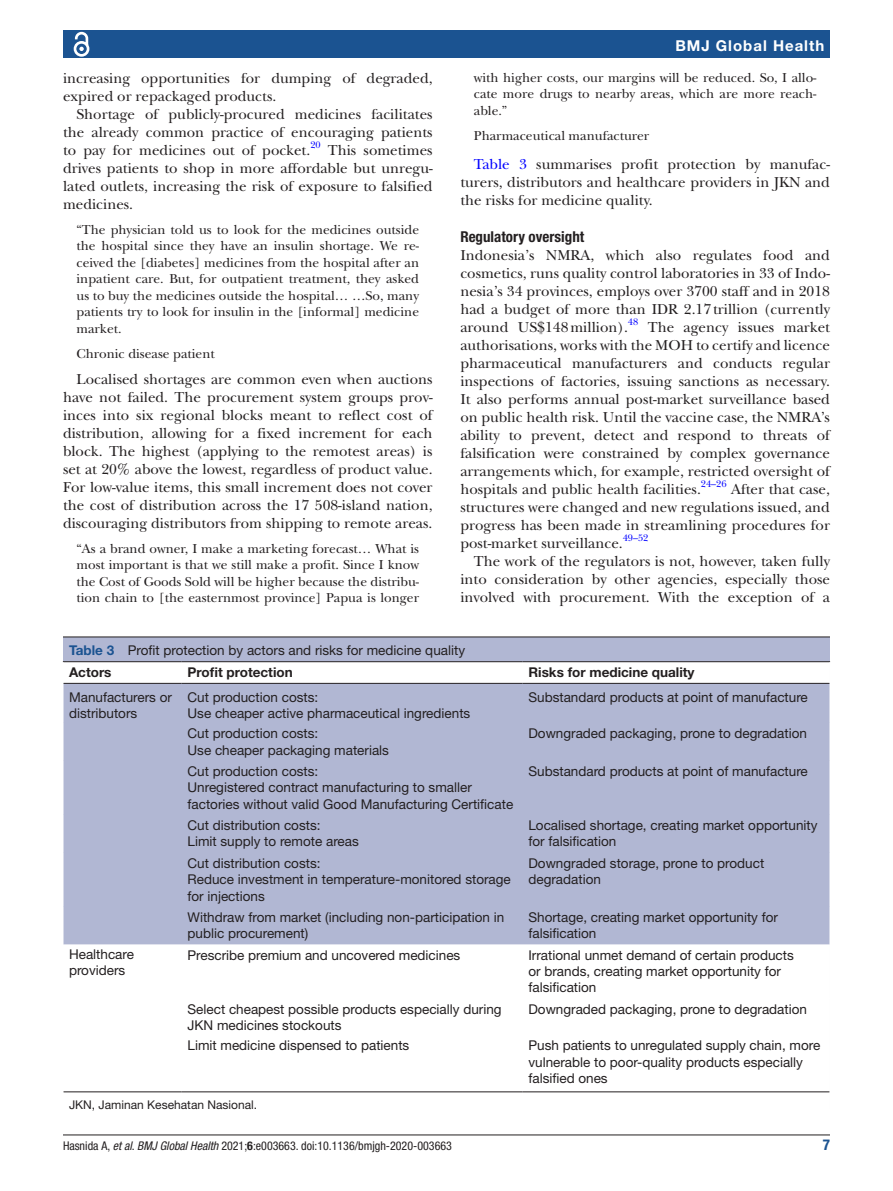
<style>
.page{position:relative;width:893px;height:1191px;background:#fff}
.page>*{position:absolute;margin:0;border:0;box-sizing:border-box;transform-origin:0 0}
.t1{font:15px/18px "New Baskerville";color:#231f20;text-align:justify}
.t2{font:700 condensed 15px "Helvetica Neue LT Std";color:#231f20}
.t3{font:700 15px "Helvetica Neue LT Std";letter-spacing:.065em;color:#fff}
.t4{font:700 condensed 15px "Helvetica Neue LT Std";color:#1b5391}
.t5{font:13.5px/16.2px "Helvetica Neue LT Std";color:#231f20}
.t6{font:13.5px/16.5px "New Baskerville";color:#231f20;text-align:justify}
.t7{font:700 13.5px "Helvetica Neue LT Std";color:#231f20}
.t8{font:condensed 12px "Helvetica Neue LT Std";color:#231f20}
.t9{font:12px "Helvetica Neue LT Std";color:#231f20}
.t10{font:9.9px "New Baskerville";color:#00f}
.s1{color:#00f}
.s2{font-weight:700;color:#1b5391}
.s3{font-weight:700}
.s4{font-style:italic}
</style>
<div class="page">
<hr style="left:63px;top:1134px;width:767px;height:1px;background:#231f20">
<div style="left:63px;top:31px;width:767px;height:27px;background:#1b5391"></div>
<svg style="left:73px;top:31px;width:17px;height:26px"></svg>
<div style="left:63px;top:637px;width:767px;height:472px;background:#b1b7d3"></div>
<hr style="left:63px;top:636px;width:767px;height:1px;background:#231f20">
<svg style="left:64px;top:661px;width:766px;height:448px"></svg>
<hr style="left:63px;top:661px;width:118px;height:1px;background:#231f20">
<hr style="left:63px;top:683px;width:119px;height:1px;background:#231f20">
<hr style="left:182px;top:661px;width:340px;height:1px;background:#231f20">
<hr style="left:182px;top:683px;width:340px;height:1px;background:#231f20">
<hr style="left:522px;top:661px;width:308px;height:1px;background:#231f20">
<hr style="left:522px;top:683px;width:308px;height:1px;background:#231f20">
<hr style="left:182px;top:1091px;width:340px;height:1px;background:#231f20">
<hr style="left:63px;top:1091px;width:119px;height:1px;background:#231f20">
<hr style="left:522px;top:1091px;width:308px;height:1px;background:#231f20">
<svg style="left:63px;top:662px;width:1px;height:21px"></svg>
<hr style="left:63px;top:683px;width:1px;height:39px;background:#fff">
<hr style="left:63px;top:722px;width:1px;height:38px;background:#fff">
<hr style="left:63px;top:760px;width:1px;height:54px;background:#fff">
<hr style="left:63px;top:814px;width:1px;height:38px;background:#fff">
<hr style="left:63px;top:852px;width:1px;height:54px;background:#fff">
<hr style="left:63px;top:906px;width:1px;height:38px;background:#fff">
<hr style="left:63px;top:944px;width:1px;height:54px;background:#fff">
<hr style="left:63px;top:998px;width:1px;height:38px;background:#fff">
<hr style="left:63px;top:1036px;width:1px;height:55px;background:#fff">
<svg style="left:63px;top:1091px;width:1px;height:18px"></svg>
<hr style="left:69px;top:1108px;width:761px;height:2px;background:#fff">
<p class="t3" style="left:675px;top:36px;width:150px">BMJ Global Health</p>
<p class="t6" style="left:474px;top:69px;width:344px">with higher costs, our margins will be reduced. So, I allo&shy;cate more drugs to nearby areas, which are more reach&shy;able.”</p>
<p class="t6" style="left:474px;top:127px;width:177px">Pharmaceutical manufacturer</p>
<p class="t1" style="left:460px;top:155px;width:371px;text-indent:14px"><span class="s1">Table 3</span> summarises profit protection by manufac&shy;turers, distributors and healthcare providers in JKN and the risks for medicine quality.</p>
<p class="t2" style="left:460px;top:228px;width:125px">Regulatory oversight</p>
<p class="t1" style="left:460px;top:246px;width:371px">Indonesia’s NMRA, which also regulates food and cosmetics, runs quality control laboratories in 33 of Indo&shy;nesia’s 34 provinces, employs over 3700 staff and in 2018 had a budget of more than IDR 2.17trillion (currently around US$148million).<sup>48</sup></p>
<p class="t1" style="left:63px;top:69px;width:371px">increasing opportunities for dumping of degraded, expired or repackaged products.</p>
<p class="t1" style="left:63px;top:105px;width:371px;text-indent:14px">Shortage of publicly-procured medicines facilitates the already common practice of encouraging patients to pay for medicines out of pocket.</p>
<p class="t10" style="left:310px;top:139px;width:12px">20</p>
<p class="t1" style="left:63px;top:141px;width:371px;text-indent:265px">This sometimes drives patients to shop in more affordable but unregu&shy;lated outlets, increasing the risk of exposure to falsified medicines.</p>
<p class="t6" style="left:76px;top:221px;width:344px">“The physician told us to look for the medicines outside the hospital since they have an insulin shortage. We re&shy;ceived the [diabetes] medicines from the hospital after an inpatient care. But, for outpatient treatment, they asked us to buy the medicines outside the hospital… …So, many patients try to look for insulin in the [informal] medicine market.</p>
<p class="t6" style="left:76px;top:345px;width:140px">Chronic disease patient</p>
<p class="t1" style="left:63px;top:370px;width:371px;text-indent:14px">Localised shortages are common even when auctions have not failed. The procurement system groups prov&shy;inces into six regional blocks meant to reflect cost of distribution, allowing for a fixed increment for each block. The highest (applying to the remotest areas) is set at 20% above the lowest, regardless of product value.<br>For low-value items, this small increment does not cover the cost of distribution across the 17 508-island nation, discouraging distributors from shipping to remote areas.</p>
<p class="t6" style="left:76px;top:540px;width:344px">“As a brand owner, I make a marketing forecast… What is most important is that we still make a profit. Since I know the Cost of Goods Sold will be higher because the distribu&shy;tion chain to [the easternmost province] Papua is longer</p>
<p class="t1" style="left:460px;top:318px;width:371px;text-indent:187px">The agency issues market authorisations, works with the MOH to certify and licence pharmaceutical manufacturers and conducts regular inspections of factories, issuing sanctions as necessary.<br>It also performs annual post-market surveillance based on public health risk. Until the vaccine case, the NMRA’s ability to prevent, detect and respond to threats of falsification were constrained by complex governance arrangements which, for example, restricted oversight of hospitals and public health facilities.</p>
<p class="t10" style="left:701px;top:478px;width:27px">24–26</p>
<p class="t1" style="left:460px;top:480px;width:371px;text-indent:271px">After that case, structures were changed and new regulations issued, and progress has been made in streamlining procedures for post-market surveillance.</p>
<p class="t10" style="left:623px;top:532px;width:27px">49–52</p>
<p class="t1" style="left:460px;top:552px;width:371px;text-indent:14px">The work of the regulators is not, however, taken fully into consideration by other agencies, especially those involved with procurement. With the exception of a</p>
<p class="t5" style="left:69px;top:639px;width:398px;line-height:22px"><span class="s2">Table 3</span> Profit protection by actors and risks for medicine quality<br><span class="s3">Actors</span></p>
<p class="t7" style="left:188px;top:664px;width:107px">Profit protection</p>
<p class="t7" style="left:528px;top:664px;width:168px">Risks for medicine quality</p>
<p class="t5" style="left:69px;top:689px;width:105px">Manufacturers or distributors</p>
<p class="t5" style="left:188px;top:689px;width:284px">Cut production costs:<br>Use cheaper active pharmaceutical ingredients</p>
<p class="t5" style="left:528px;top:689px;width:281px">Substandard products at point of manufacture</p>
<p class="t5" style="left:188px;top:725px;width:203px">Cut production costs:<br>Use cheaper packaging materials</p>
<p class="t5" style="left:528px;top:725px;width:280px">Downgraded packaging, prone to degradation</p>
<p class="t5" style="left:188px;top:763px;width:327px">Cut production costs:<br>Unregistered contract manufacturing to smaller factories without valid Good Manufacturing Certificate</p>
<p class="t5" style="left:528px;top:763px;width:281px">Substandard products at point of manufacture</p>
<p class="t5" style="left:188px;top:817px;width:173px">Cut distribution costs:<br>Limit supply to remote areas</p>
<p class="t5" style="left:528px;top:817px;width:291px">Localised shortage, creating market opportunity for falsification</p>
<p class="t5" style="left:188px;top:855px;width:325px">Cut distribution costs:<br>Reduce investment in temperature-monitored storage for injections</p>
<p class="t5" style="left:528px;top:855px;width:237px">Downgraded storage, prone to product degradation</p>
<p class="t5" style="left:188px;top:909px;width:318px">Withdraw from market (including non-participation in public procurement)</p>
<p class="t5" style="left:528px;top:909px;width:251px">Shortage, creating market opportunity for falsification</p>
<p class="t5" style="left:69px;top:945px;width:67px">Healthcare providers</p>
<p class="t5" style="left:188px;top:947px;width:274px">Prescribe premium and uncovered medicines</p>
<p class="t5" style="left:528px;top:947px;width:267px">Irrational unmet demand of certain products or brands, creating market opportunity for falsification</p>
<p class="t5" style="left:188px;top:1001px;width:316px">Select cheapest possible products especially during<br>JKN medicines stockouts</p>
<p class="t5" style="left:528px;top:1001px;width:280px">Downgraded packaging, prone to degradation</p>
<p class="t5" style="left:188px;top:1037px;width:223px">Limit medicine dispensed to patients</p>
<p class="t5" style="left:528px;top:1037px;width:293px">Push patients to unregulated supply chain, more vulnerable to poor-quality products especially falsified ones</p>
<p class="t9" style="left:69px;top:1098px;width:190px">JKN, Jaminan Kesehatan Nasional.</p>
<p class="t8" style="left:63px;top:1138px;width:390px">Hasnida A, <span class="s4">et al</span>. <span class="s4">BMJ Global Health</span> 2021;<span class="s3">6</span>:e003663. doi:10.1136/bmjgh-2020-003663</p>
<p class="t4" style="left:823px;top:1135px;width:9px">7</p>
</div>
